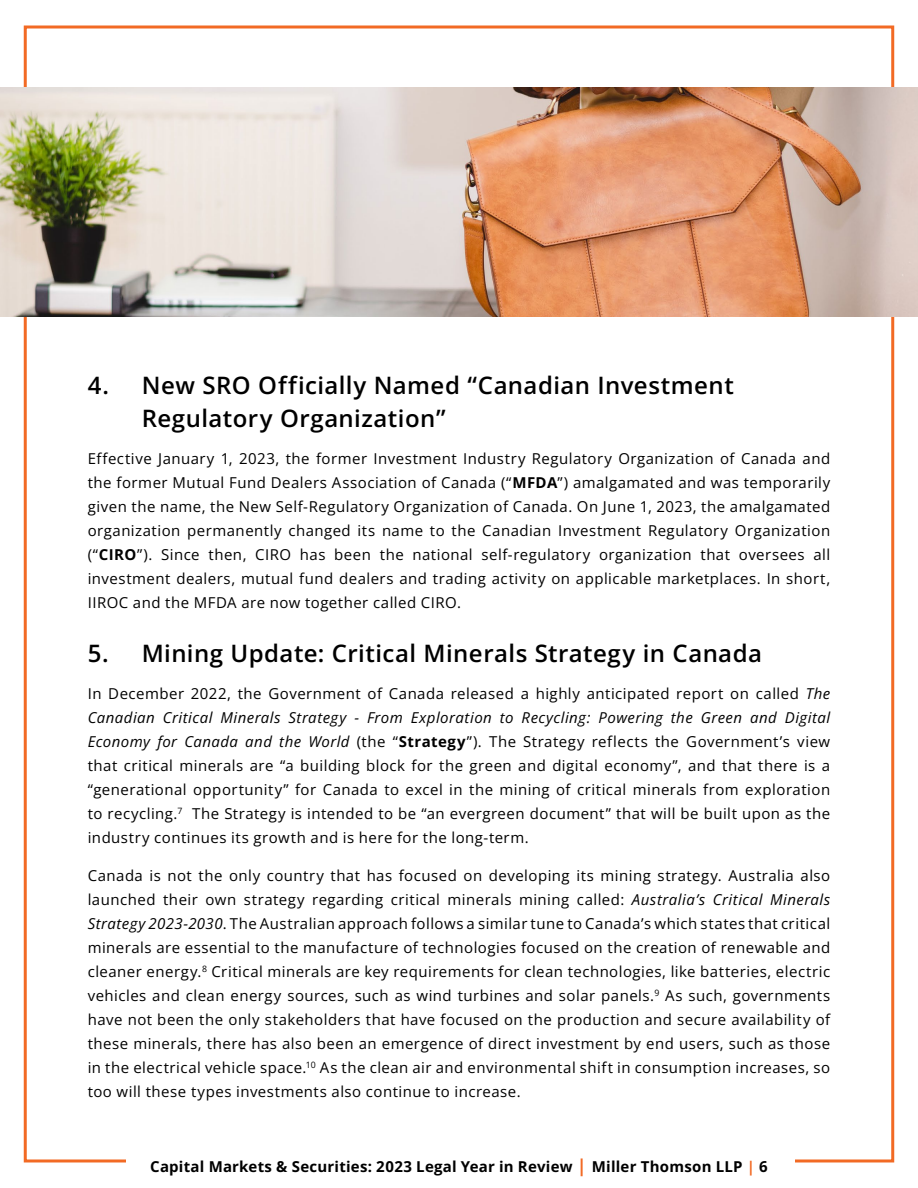
<style>
.page{position:relative;width:918px;height:1188px;background:#fff}
.page>*{position:absolute;margin:0;border:0;box-sizing:border-box;transform-origin:0 0}
.t1{font:600 24px/33px "Open Sans";letter-spacing:.02em;color:#000}
.t2{font:15px/24px "Open Sans";letter-spacing:.03em;color:#000;text-align:justify}
.t3{font:700 15px "Open Sans";letter-spacing:.015em;color:#000}
.s1{font-weight:700}
.s2{font-style:italic}
.s3{font-size:18px;color:#f26a24}
.s4{color:#f26a24}
</style>
<div class="page">
<img style="left:0;top:88px;width:918px;height:228px">
<h1 class="t1" style="left:142px;top:368px;width:594px;text-indent:-54px">4. New SRO Officially Named “Canadian Investment<br>Regulatory Organization”</h1>
<p class="t2" style="left:88px;top:447px;width:744px">Effective January 1, 2023, the former Investment Industry Regulatory Organization of Canada and the former Mutual Fund Dealers Association of Canada (“<span class="s1">MFDA</span>”) amalgamated and was temporarily given the name, the New Self-Regulatory Organization of Canada. On June 1, 2023, the amalgamated organization permanently changed its name to the Canadian Investment Regulatory Organization (“<span class="s1">CIRO</span>”). Since then, CIRO has been the national self-regulatory organization that oversees all investment dealers, mutual fund dealers and trading activity on applicable marketplaces. In short, IIROC and the MFDA are now together called CIRO.</p>
<h1 class="t1" style="left:88px;top:636px;width:676px">5. Mining Update: Critical Minerals Strategy in Canada</h1>
<p class="t2" style="left:88px;top:681px;width:744px">In December 2022, the Government of Canada released a highly anticipated report on called <span class="s2">The Canadian Critical Minerals Strategy - From Exploration to Recycling: Powering the Green and Digital Economy for Canada and the World</span> (the “<span class="s1">Strategy</span>”). The Strategy reflects the Government’s view that critical minerals are “a building block for the green and digital economy”, and that there is a “generational opportunity” for Canada to excel in the mining of critical minerals from exploration to recycling.<sup>7</sup> The Strategy is intended to be “an evergreen document” that will be built upon as the industry continues its growth and is here for the long-term.</p>
<p class="t2" style="left:88px;top:863px;width:744px">Canada is not the only country that has focused on developing its mining strategy. Australia also launched their own strategy regarding critical minerals mining called: <span class="s2">Australia’s Critical Minerals Strategy 2023-2030</span>. The Australian approach follows a similar tune to Canada’s which states that critical minerals are essential to the manufacture of technologies focused on the creation of renewable and cleaner energy.<sup>8</sup> Critical minerals are key requirements for clean technologies, like batteries, electric vehicles and clean energy sources, such as wind turbines and solar panels.<sup>9</sup> As such, governments have not been the only stakeholders that have focused on the production and secure availability of these minerals, there has also been an emergence of direct investment by end users, such as those in the electrical vehicle space.<sup>10</sup> As the clean air and environmental shift in consumption increases, so too will these types investments also continue to increase.</p>
<p class="t3" style="left:150px;top:1156px;width:619px">Capital Markets &amp; Securities: 2023 Legal Year in Review <span class="s3">|</span> Miller Thomson LLP <span class="s4">|</span> 6</p>
</div>
